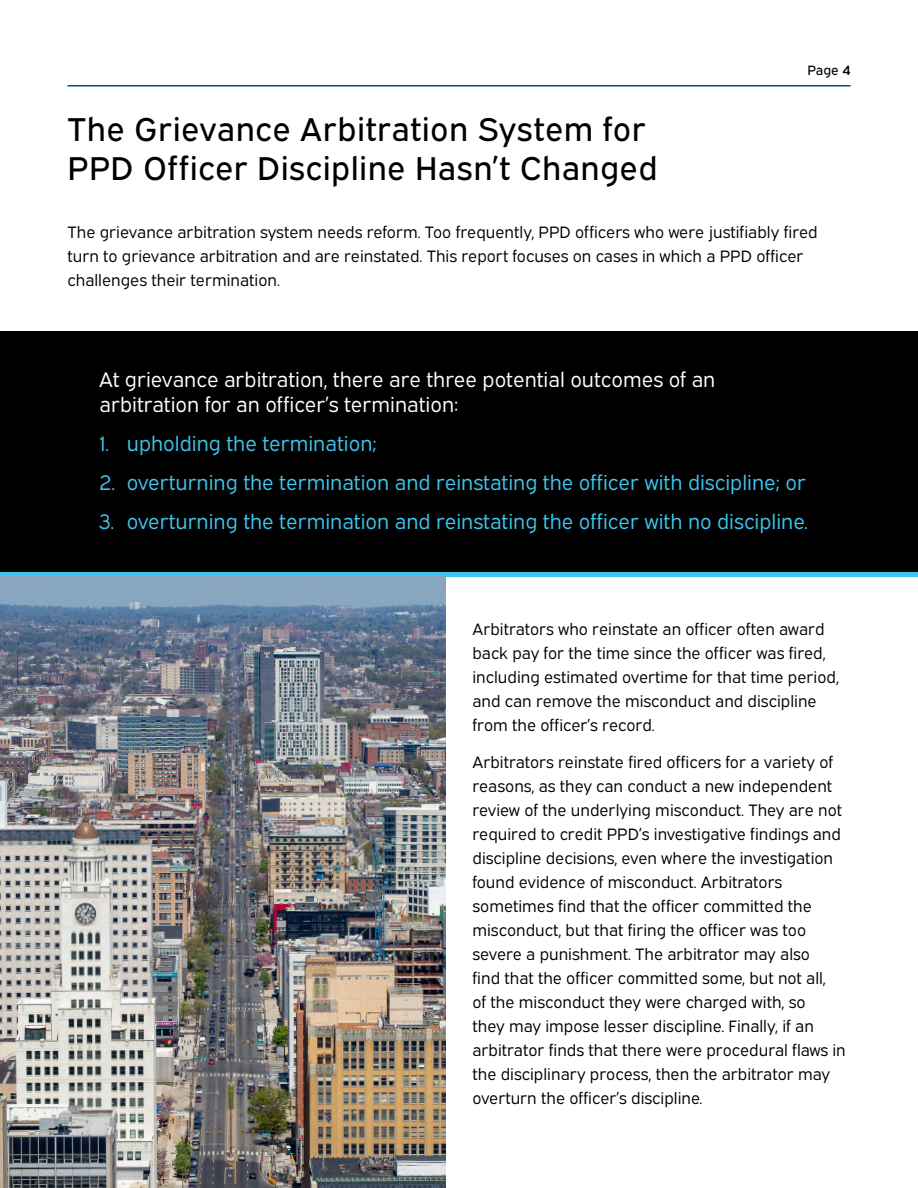
<style>
.page{position:relative;width:918px;height:1188px;background:#fff}
.page>*{position:absolute;margin:0;border:0;box-sizing:border-box;transform-origin:0 0}
.t1{font:33px/39.6px "Expressway Rg";letter-spacing:.01em;color:#000}
.t2{font:21px "Expressway Bk";color:#3dc6ee}
.t3{font:21px/25.5px "Expressway Bk";color:#fff}
.t4{font:16.5px/24px "Expressway Bk";color:#000}
.t5{font:13.5px "Expressway Rg";color:#000}
.s1{font-family:"Expressway Sb"}
</style>
<div class="page">
<hr style="left:68px;top:85px;width:782px;height:2px;background:#094e90">
<div style="left:0;top:331px;width:918px;height:246px;background:#000"></div>
<div style="left:0;top:572px;width:918px;height:5px;background:#3dc6ee"></div>
<img style="left:0;top:577px;width:446px;height:611px">
<p class="t5" style="left:808px;top:60px;width:44px">Page <span class="s1">4</span></p>
<h1 class="t1" style="left:68px;top:106px;width:592px">The Grievance Arbitration System for<br>PPD Officer Discipline Hasn’t Changed</h1>
<p class="t4" style="left:68px;top:219px;width:752px">The grievance arbitration system needs reform. Too frequently, PPD officers who were justifiably fired turn to grievance arbitration and are reinstated. This report focuses on cases in which a PPD officer challenges their termination.</p>
<p class="t3" style="left:99px;top:364px;width:618px">At grievance arbitration, there are three potential outcomes of an arbitration for an officer’s termination:</p>
<p class="t2" style="left:100px;top:428px;width:279px">1. upholding the termination;</p>
<p class="t2" style="left:99px;top:467px;width:708px">2. overturning the termination and reinstating the officer with discipline; or</p>
<p class="t2" style="left:99px;top:506px;width:711px">3. overturning the termination and reinstating the officer with no discipline.</p>
<p class="t4" style="left:472px;top:615px;width:368px">Arbitrators who reinstate an officer often award back pay for the time since the officer was fired, including estimated overtime for that time period, and can remove the misconduct and discipline from the officer’s record.</p>
<p class="t4" style="left:472px;top:749px;width:375px">Arbitrators reinstate fired officers for a variety of reasons, as they can conduct a new independent review of the underlying misconduct. They are not required to credit PPD’s investigative findings and discipline decisions, even where the investigation found evidence of misconduct. Arbitrators sometimes find that the officer committed the misconduct, but that firing the officer was too severe a punishment. The arbitrator may also<br>find that the officer committed some, but not all,<br>of the misconduct they were charged with, so<br>they may impose lesser discipline. Finally, if an arbitrator finds that there were procedural flaws in the disciplinary process, then the arbitrator may overturn the officer’s discipline.</p>
</div>
